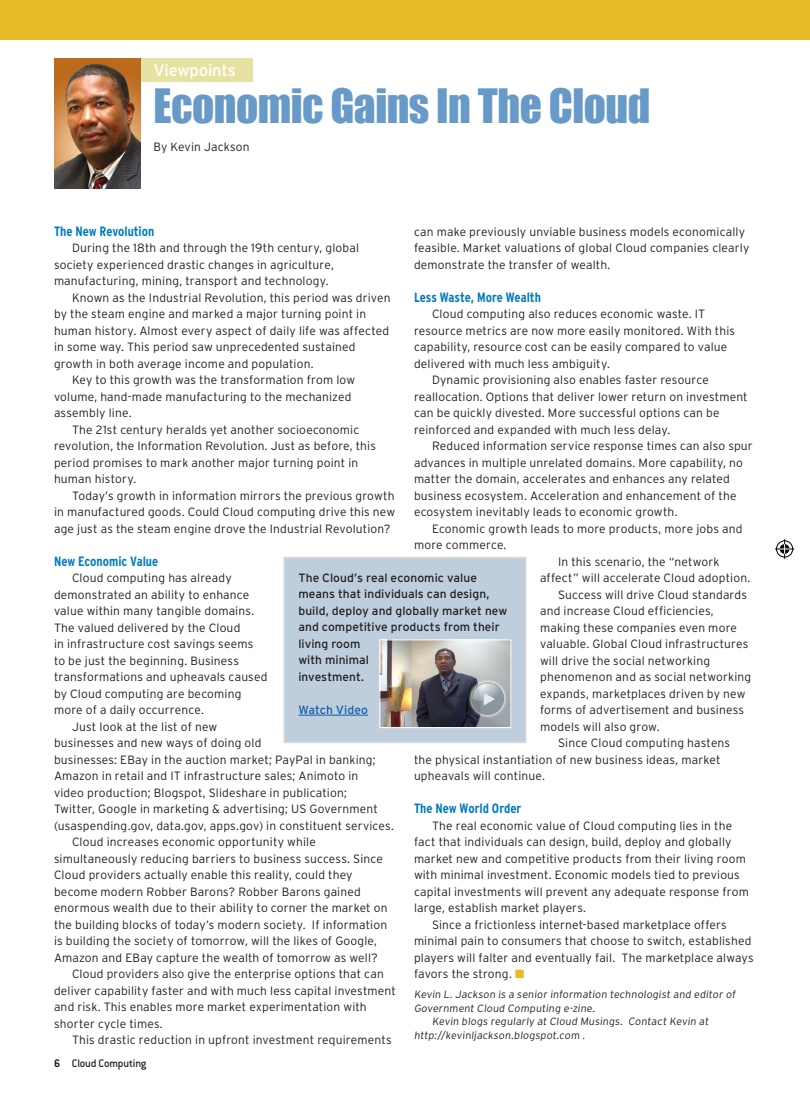
<style>
.page{position:relative;width:810px;height:1107px;background:#fff}
.page>*{position:absolute;margin:0;border:0;box-sizing:border-box;transform-origin:0 0}
.headline{font:43.5px "Impact";letter-spacing:-.01em;color:#679ac8}
.subhead{font:16.5px "Interstate";letter-spacing:-.01em;color:#fff}
.subhead-2{font:700 condensed 13.5px "Interstate";color:#007ac2}
.deck{font:300 12px/16.5px "Interstate";letter-spacing:.015em;color:#231f20}
.paragraph-no_indent{font:12px/16.5px "Interstate";letter-spacing:.005em;color:#231f20}
.t1{font:500 12px "Conduit ITC Std";letter-spacing:-.015em;color:#231f20}
.paragraph-no_indent-2{font:12px "Interstate";letter-spacing:.005em;color:#135cab}
.paragraph-no_indent-3{font:300 10.5px/13.5px "Interstate";color:#231f20}
.s1{color:#e7bb29}
.s2{font-weight:700}
</style>
<div class="page">
<div style="left:284px;top:558px;width:242px;height:184px;background:#becedc"></div>
<hr style="left:298px;top:715px;width:70px;height:1px;background:#135cab">
<div style="left:283px;top:557px;width:244px;height:186px;border:2px solid #d8d9db"></div>
<img style="left:381px;top:641px;width:129px;height:85px">
<div style="left:379px;top:639px;width:133px;height:89px;border:1px solid #fff"></div>
<svg style="left:775px;top:539px;width:19px;height:20px"></svg>
<div style="left:0;top:0;width:810px;height:40px;background:#e7bb29"></div>
<div style="left:127px;top:58px;width:126px;height:24px;background:#e6e3a2"></div>
<img style="left:54px;top:58px;width:86px;height:130px">
<p class="subhead" style="left:153px;top:61px;width:84px">Viewpoints</p>
<p class="headline" style="left:153px;top:79px;width:498px">Economic Gains In The Cloud</p>
<p class="deck" style="left:153px;top:138px;width:98px">By Kevin Jackson</p>
<p class="subhead-2" style="left:54px;top:223px;width:102px">The New Revolution</p>
<p class="deck" style="left:54px;top:239px;width:307px;text-indent:18px">During the 18th and through the 19th century, global society experienced drastic changes in agriculture, manufacturing, mining, transport and technology.</p>
<p class="deck" style="left:54px;top:289px;width:338px;text-indent:18px">Known as the Industrial Revolution, this period was driven by the steam engine and marked a major turning point in human history. Almost every aspect of daily life was affected in some way. This period saw unprecedented sustained growth in both average income and population.</p>
<p class="deck" style="left:54px;top:371px;width:303px;text-indent:18px">Key to this growth was the transformation from low volume, hand-made manufacturing to the mechanized assembly line.</p>
<p class="deck" style="left:54px;top:421px;width:323px;text-indent:18px">The 21st century heralds yet another socioeconomic revolution, the Information Revolution. Just as before, this period promises to mark another major turning point in human history.</p>
<p class="deck" style="left:54px;top:487px;width:343px;text-align:justify;text-indent:18px">Today’s growth in information mirrors the previous growth in manufactured goods. Could Cloud computing drive this new age just as the steam engine drove the Industrial Revolution?</p>
<p class="subhead-2" style="left:54px;top:553px;width:106px">New Economic Value</p>
<p class="deck" style="left:54px;top:569px;width:215px;text-indent:18px">Cloud computing has already demonstrated an ability to enhance value within many tangible domains.<br>The valued delivered by the Cloud<br>in infrastructure cost savings seems to be just the beginning. Business transformations and upheavals caused by Cloud computing are becoming more of a daily occurrence.</p>
<p class="deck" style="left:54px;top:718px;width:341px;text-indent:18px">Just look at the list of new<br>businesses and new ways of doing old<br>businesses: EBay in the auction market; PayPal in banking; Amazon in retail and IT infrastructure sales; Animoto in<br>video production; Blogspot, Slideshare in publication;<br>Twitter, Google in marketing &amp; advertising; US Government (usaspending.gov, data.gov, apps.gov) in constituent services.</p>
<p class="deck" style="left:54px;top:833px;width:335px;text-indent:18px">Cloud increases economic opportunity while simultaneously reducing barriers to business success. Since Cloud providers actually enable this reality, could they become modern Robber Barons? Robber Barons gained enormous wealth due to their ability to corner the market on the building blocks of today’s modern society. If information is building the society of tomorrow, will the likes of Google, Amazon and EBay capture the wealth of tomorrow as well?</p>
<p class="deck" style="left:54px;top:965px;width:343px;text-indent:18px">Cloud providers also give the enterprise options that can deliver capability faster and with much less capital investment and risk. This enables more market experimentation with shorter cycle times.</p>
<p class="deck" style="left:72px;top:1031px;width:321px">This drastic reduction in upfront investment requirements</p>
<p class="deck" style="left:414px;top:223px;width:337px">can make previously unviable business models economically feasible. Market valuations of global Cloud companies clearly demonstrate the transfer of wealth.</p>
<p class="subhead-2" style="left:414px;top:289px;width:128px">Less Waste, More Wealth</p>
<p class="deck" style="left:414px;top:305px;width:323px;text-indent:18px">Cloud computing also reduces economic waste. IT resource metrics are now more easily monitored. With this capability, resource cost can be easily compared to value delivered with much less ambiguity.</p>
<p class="deck" style="left:414px;top:371px;width:335px;text-indent:18px">Dynamic provisioning also enables faster resource reallocation. Options that deliver lower return on investment can be quickly divested. More successful options can be reinforced and expanded with much less delay.</p>
<p class="deck" style="left:414px;top:437px;width:340px;text-indent:18px">Reduced information service response times can also spur advances in multiple unrelated domains. More capability, no matter the domain, accelerates and enhances any related business ecosystem. Acceleration and enhancement of the ecosystem inevitably leads to economic growth.</p>
<p class="deck" style="left:414px;top:520px;width:330px;text-indent:18px">Economic growth leads to more products, more jobs and more commerce.</p>
<p class="deck" style="left:540px;top:553px;width:212px;text-indent:18px">In this scenario, the “network affect” will accelerate Cloud adoption.</p>
<p class="deck" style="left:540px;top:586px;width:213px;text-indent:18px">Success will drive Cloud standards and increase Cloud efficiencies, making these companies even more valuable. Global Cloud infrastructures will drive the social networking phenomenon and as social networking expands, marketplaces driven by new forms of advertisement and business models will also grow.</p>
<p class="deck" style="left:414px;top:734px;width:318px;text-indent:144px">Since Cloud computing hastens the physical instantiation of new business ideas, market upheavals will continue.</p>
<p class="subhead-2" style="left:414px;top:801px;width:109px">The New World Order</p>
<p class="deck" style="left:414px;top:817px;width:336px;text-indent:18px">The real economic value of Cloud computing lies in the fact that individuals can design, build, deploy and globally market new and competitive products from their living room with minimal investment. Economic models tied to previous capital investments will prevent any adequate response from large, establish market players.</p>
<p class="deck" style="left:414px;top:916px;width:341px;text-indent:18px">Since a frictionless internet-based marketplace offers minimal pain to consumers that choose to switch, established players will falter and eventually fail. The marketplace always favors the strong. <span class="s1">■</span></p>
<p class="paragraph-no_indent-3" style="left:414px;top:988px;width:324px">Kevin L. Jackson is a senior information technologist and editor of<br>Government Cloud Computing e-zine.</p>
<p class="paragraph-no_indent-3" style="left:414px;top:1015px;width:298px;text-indent:18px">Kevin blogs regularly at Cloud Musings. Contact Kevin at http://kevinljackson.blogspot.com .</p>
<p class="paragraph-no_indent" style="left:298px;top:569px;width:210px">The Cloud’s real economic value means that individuals can design, build, deploy and globally market new and competitive products from their living room<br>with minimal<br>investment.</p>
<p class="paragraph-no_indent-2" style="left:298px;top:703px;width:71px">Watch Video</p>
<p class="t1" style="left:54px;top:1056px;width:94px"><span class="s2">6</span> Cloud Computing</p>
</div>
